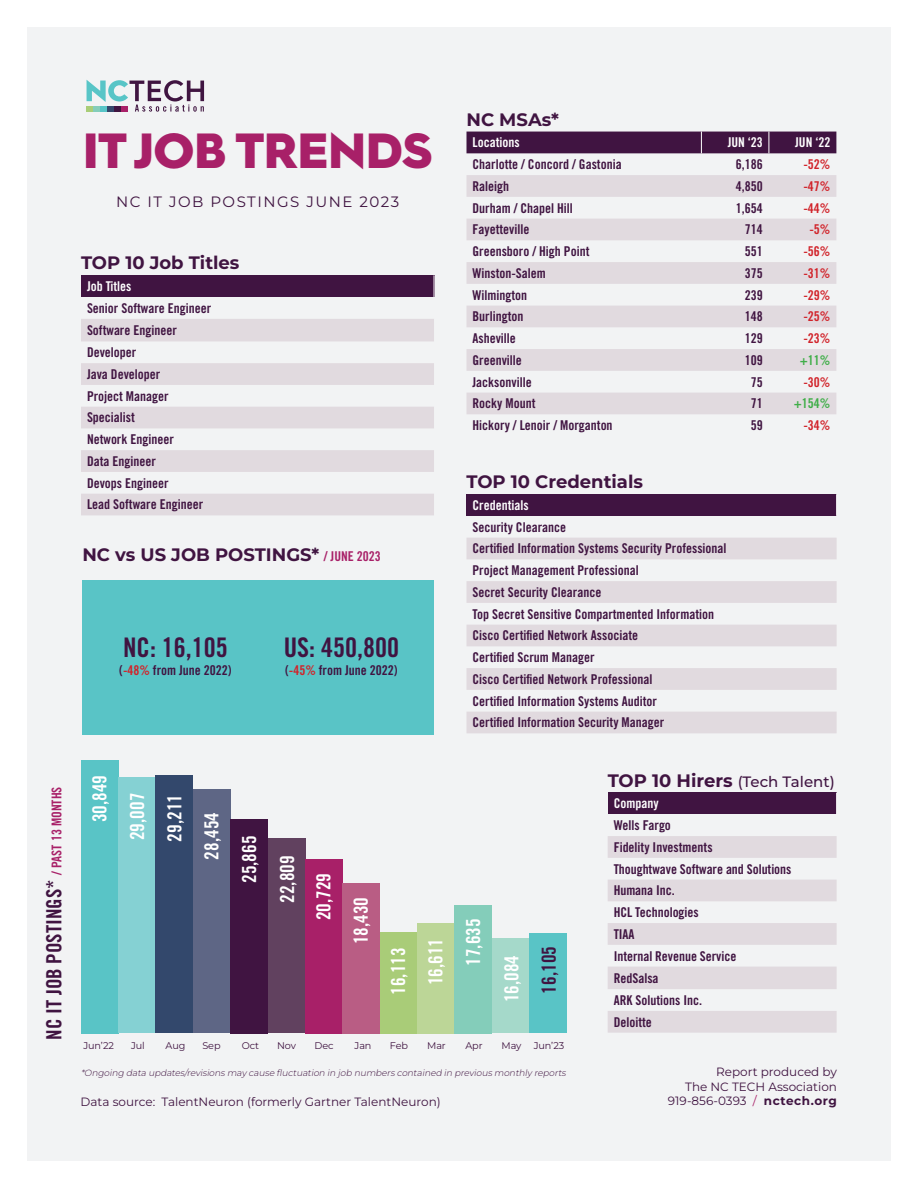
<style>
.page{position:relative;width:918px;height:1188px;background:#fff}
.page>*{position:absolute;margin:0;border:0;box-sizing:border-box;transform-origin:0 0}
.t1{font:900 49.5px "Hurme Geometric Sans 2";color:#a82068}
.t2{font:27px "Trade Gothic LT Std Bd Cn 20";color:#401441}
.t3{font:21px "Trade Gothic LT Std Bd Cn 20";color:#401441}
.t4{font:19.35px "Trade Gothic LT Std Bd Cn 20";color:#fff}
.t5{font:19.35px "Trade Gothic LT Std Bd Cn 20";color:#401441}
.t6{font:700 18px "Montserrat";color:#401441}
.t7{font:15px "Montserrat";letter-spacing:.1em;color:#401441}
.t8{font:500 15px "Montserrat";color:#401441}
.t9{font:13.5px/21.9px "Trade Gothic LT Std Bd Cn 20";color:#401441}
.t10{font:13.5px "Trade Gothic LT Std Bd Cn 20";color:#fff}
.t11{font:13.5px "Trade Gothic LT Std Bd Cn 20";color:#d1232a}
.t12{font:13.5px "Trade Gothic LT Std Bd Cn 20";color:#40ae49}
.t13{font:12px/14.4px "Montserrat";color:#401441;text-align:right}
.t14{font:9.75px "Montserrat";letter-spacing:-.01em;color:#401441}
.t15{font:italic 300 9px "Montserrat";color:#401441}
.s1{font-size:13.5px;color:#a82068}
.s2{font-family:"Trade Gothic LT Std Bd Cn 20";font-weight:400;font-size:13.5px;color:#a82068}
.s3{color:#d1232a}
.s4{font-weight:700;font-size:18px}
.s5{color:#a82068}
.s6{font-weight:700}
</style>
<div class="page">
<div style="left:27px;top:27px;width:864px;height:1134px;background:#f2f3f4"></div>
<svg style="left:466px;top:175px;width:370px;height:239px;fill:#e1dadf"></svg>
<div style="left:466px;top:132px;width:370px;height:21px;background:#401441"></div>
<div style="left:81px;top:275px;width:353px;height:22px;background:#401441"></div>
<svg style="left:81px;top:319px;width:353px;height:196px;fill:#e1dadf"></svg>
<svg style="left:434px;top:275px;width:1px;height:22px"></svg>
<svg style="left:87px;top:80px;width:117px;height:32px"></svg>
<div style="left:93px;top:106px;width:7px;height:6px;background:#84cdba"></div>
<div style="left:100px;top:106px;width:7px;height:6px;background:#58c5c7"></div>
<div style="left:107px;top:106px;width:7px;height:6px;background:#35486c"></div>
<div style="left:114px;top:106px;width:7px;height:6px;background:#401541"></div>
<div style="left:121px;top:106px;width:7px;height:6px;background:#a92068"></div>
<div style="left:82px;top:580px;width:352px;height:155px;background:#59c4c6"></div>
<div style="left:466px;top:494px;width:371px;height:22px;background:#401441"></div>
<svg style="left:466px;top:538px;width:371px;height:195px;fill:#e1dadf"></svg>
<svg style="left:836px;top:494px;width:1px;height:22px"></svg>
<div style="left:608px;top:793px;width:229px;height:21px;background:#401441"></div>
<svg style="left:608px;top:836px;width:229px;height:197px;fill:#e1dadf"></svg>
<svg style="left:836px;top:793px;width:1px;height:21px"></svg>
<div style="left:81px;top:760px;width:37px;height:273px;background:#59c4c6"></div>
<div style="left:118px;top:777px;width:38px;height:256px;background:#85d1d3"></div>
<div style="left:156px;top:775px;width:37px;height:258px;background:#33486c"></div>
<div style="left:193px;top:789px;width:37px;height:244px;background:#5e6685"></div>
<div style="left:230px;top:819px;width:38px;height:214px;background:#401441"></div>
<div style="left:268px;top:838px;width:37px;height:195px;background:#61415f"></div>
<div style="left:305px;top:859px;width:38px;height:174px;background:#a82068"></div>
<div style="left:343px;top:883px;width:37px;height:150px;background:#b95d84"></div>
<div style="left:380px;top:932px;width:37px;height:101px;background:#a9cc78"></div>
<div style="left:417px;top:923px;width:38px;height:110px;background:#bcd697"></div>
<div style="left:455px;top:905px;width:37px;height:128px;background:#84cdba"></div>
<div style="left:492px;top:938px;width:38px;height:95px;background:#a5d9ca"></div>
<div style="left:530px;top:934px;width:37px;height:99px;background:#59c4c6"></div>
<h3 class="t3" style="left:41px;top:1040px;width:254px;rotate:-90deg">NC IT JOB POSTINGS* <span class="s1">/ PAST 13 MONTHS</span></h3>
<h1 class="t1" style="left:83px;top:116px;width:351px">IT JOB TRENDS</h1>
<p class="t7" style="left:116px;top:192px;width:285px">NC IT JOB POSTINGS JUNE 2023</p>
<h3 class="t6" style="left:81px;top:251px;width:160px">TOP 10 Job Titles</h3>
<p class="t10" style="left:87px;top:278px;width:46px">Job Titles</p>
<p class="t9" style="left:87px;top:297px;width:126px">Senior Software Engineer<br>Software Engineer<br>Developer<br>Java Developer<br>Project Manager<br>Specialist<br>Network Engineer<br>Data Engineer<br>Devops Engineer<br>Lead Software Engineer</p>
<h3 class="t6" style="left:82px;top:543px;width:300px">NC vs US JOB POSTINGS* <span class="s2">/ JUNE 2023</span></h3>
<h2 class="t2" style="left:123px;top:631px;width:106px">NC: 16,105</h2>
<p class="t9" style="left:119px;top:659px;width:114px">(<span class="s3">-48%</span> from June 2022)</p>
<h2 class="t2" style="left:284px;top:631px;width:117px">US: 450,800</h2>
<p class="t9" style="left:285px;top:659px;width:114px">(<span class="s3">-45%</span> from June 2022)</p>
<h3 class="t4" style="left:88px;top:822px;width:49px;rotate:-90deg">30,849</h3>
<h3 class="t4" style="left:125px;top:840px;width:49px;rotate:-90deg">29,007</h3>
<h3 class="t4" style="left:163px;top:842px;width:49px;rotate:-90deg">29,211</h3>
<h3 class="t4" style="left:200px;top:860px;width:49px;rotate:-90deg">28,454</h3>
<h3 class="t4" style="left:238px;top:883px;width:49px;rotate:-90deg">25,865</h3>
<h3 class="t4" style="left:275px;top:903px;width:49px;rotate:-90deg">22,809</h3>
<h3 class="t4" style="left:312px;top:920px;width:49px;rotate:-90deg">20,729</h3>
<h3 class="t4" style="left:349px;top:944px;width:49px;rotate:-90deg">18,430</h3>
<h3 class="t4" style="left:386px;top:995px;width:49px;rotate:-90deg">16,113</h3>
<h3 class="t4" style="left:424px;top:985px;width:49px;rotate:-90deg">16,611</h3>
<h3 class="t6" style="left:466px;top:107px;width:94px">NC MSAs*</h3>
<p class="t10" style="left:472px;top:134px;width:49px">Locations</p>
<p class="t10" style="left:728px;top:134px;width:37px">JUN ‘23</p>
<p class="t10" style="left:795px;top:134px;width:37px">JUN ‘22</p>
<p class="t9" style="left:472px;top:153px;width:151px">Charlotte / Concord / Gastonia</p>
<p class="t9" style="left:736px;top:153px;width:28px">6,186</p>
<p class="t11" style="left:803px;top:156px;width:28px">-52%</p>
<p class="t9" style="left:472px;top:175px;width:38px">Raleigh</p>
<p class="t9" style="left:736px;top:175px;width:28px">4,850</p>
<p class="t11" style="left:803px;top:178px;width:28px">-47%</p>
<p class="t9" style="left:472px;top:197px;width:102px">Durham / Chapel Hill</p>
<p class="t9" style="left:736px;top:197px;width:28px">1,654</p>
<p class="t11" style="left:803px;top:200px;width:28px">-44%</p>
<p class="t9" style="left:472px;top:218px;width:58px">Fayetteville</p>
<p class="t9" style="left:745px;top:218px;width:19px">714</p>
<p class="t11" style="left:809px;top:221px;width:22px">-5%</p>
<p class="t9" style="left:472px;top:240px;width:118px">Greensboro / High Point</p>
<p class="t9" style="left:745px;top:240px;width:19px">551</p>
<p class="t11" style="left:803px;top:243px;width:28px">-56%</p>
<p class="t9" style="left:472px;top:262px;width:75px">Winston-Salem</p>
<p class="t9" style="left:745px;top:262px;width:19px">375</p>
<p class="t11" style="left:803px;top:265px;width:28px">-31%</p>
<p class="t9" style="left:472px;top:284px;width:56px">Wilmington</p>
<p class="t9" style="left:745px;top:284px;width:19px">239</p>
<p class="t11" style="left:803px;top:287px;width:28px">-29%</p>
<p class="t9" style="left:472px;top:305px;width:52px">Burlington</p>
<p class="t9" style="left:745px;top:305px;width:19px">148</p>
<p class="t11" style="left:803px;top:308px;width:28px">-25%</p>
<p class="t9" style="left:472px;top:327px;width:45px">Asheville</p>
<p class="t9" style="left:745px;top:327px;width:19px">129</p>
<p class="t11" style="left:803px;top:330px;width:28px">-23%</p>
<p class="t9" style="left:472px;top:349px;width:51px">Greenville</p>
<p class="t9" style="left:745px;top:349px;width:19px">109</p>
<p class="t12" style="left:800px;top:352px;width:32px">+11%</p>
<p class="t9" style="left:472px;top:371px;width:61px">Jacksonville</p>
<p class="t9" style="left:751px;top:371px;width:13px">75</p>
<p class="t11" style="left:803px;top:374px;width:28px">-30%</p>
<p class="t9" style="left:472px;top:392px;width:64px">Rocky Mount</p>
<p class="t9" style="left:751px;top:392px;width:13px">71</p>
<p class="t12" style="left:794px;top:395px;width:38px">+154%</p>
<p class="t9" style="left:472px;top:414px;width:142px">Hickory / Lenoir / Morganton</p>
<p class="t9" style="left:751px;top:414px;width:13px">59</p>
<p class="t11" style="left:803px;top:417px;width:28px">-34%</p>
<h3 class="t6" style="left:466px;top:470px;width:178px">TOP 10 Credentials</h3>
<p class="t10" style="left:472px;top:497px;width:58px">Credentials</p>
<p class="t9" style="left:472px;top:516px;width:256px">Security Clearance<br>Certified Information Systems Security Professional Project Management Professional<br>Secret Security Clearance<br>Top Secret Sensitive Compartmented Information Cisco Certified Network Associate<br>Certified Scrum Manager<br>Cisco Certified Network Professional<br>Certified Information Systems Auditor<br>Certified Information Security Manager</p>
<h3 class="t4" style="left:461px;top:966px;width:49px;rotate:-90deg">17,635</h3>
<h3 class="t4" style="left:500px;top:1002px;width:49px;rotate:-90deg">16,084</h3>
<h3 class="t5" style="left:537px;top:994px;width:49px;rotate:-90deg">16,105</h3>
<p class="t8" style="left:608px;top:771px;width:229px"><span class="s4">TOP 10 Hirers</span> (Tech Talent)</p>
<p class="t10" style="left:614px;top:795px;width:46px">Company</p>
<p class="t9" style="left:614px;top:814px;width:179px">Wells Fargo<br>Fidelity Investments<br>Thoughtwave Software and Solutions<br>Humana Inc.<br>HCL Technologies<br>TIAA<br>Internal Revenue Service<br>RedSalsa<br>ARK Solutions Inc.<br>Deloitte</p>
<p class="t14" style="left:83px;top:1039px;width:32px">Jun’22</p>
<p class="t14" style="left:131px;top:1039px;width:15px">Jul</p>
<p class="t14" style="left:166px;top:1039px;width:21px">Aug</p>
<p class="t14" style="left:202px;top:1039px;width:20px">Sep</p>
<p class="t14" style="left:242px;top:1039px;width:19px">Oct</p>
<p class="t14" style="left:277px;top:1039px;width:20px">Nov</p>
<p class="t14" style="left:314px;top:1039px;width:21px">Dec</p>
<p class="t14" style="left:355px;top:1039px;width:18px">Jan</p>
<p class="t14" style="left:390px;top:1039px;width:20px">Feb</p>
<p class="t14" style="left:427px;top:1039px;width:20px">Mar</p>
<p class="t14" style="left:465px;top:1039px;width:19px">Apr</p>
<p class="t14" style="left:502px;top:1039px;width:21px">May</p>
<p class="t14" style="left:534px;top:1039px;width:32px">Jun’23</p>
<p class="t15" style="left:81px;top:1067px;width:488px">*Ongoing data updates/revisions may cause fluctuation in job numbers contained in previous monthly reports</p>
<p class="t13" style="left:81px;top:1095px;width:362px">Data source: TalentNeuron (formerly Gartner TalentNeuron)</p>
<p class="t13" style="left:668px;top:1064px;width:171px">Report produced by<br>The NC TECH Association<br>919-856-0393 <span class="s5">/</span> <span class="s6">nctech.org</span></p>
</div>
